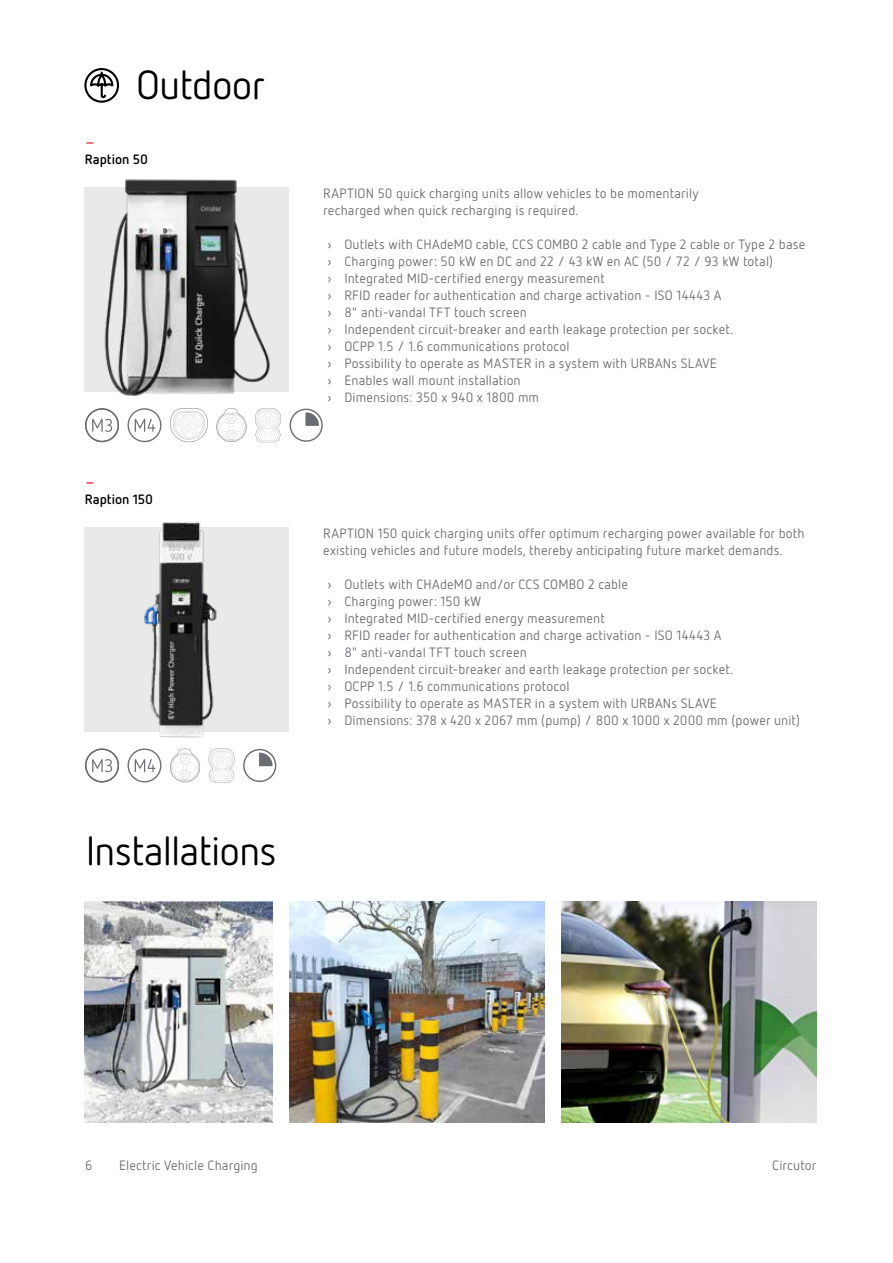
<style>
.page{position:relative;width:893px;height:1263px;background:#fff}
.page>*{position:absolute;margin:0;border:0;box-sizing:border-box;transform-origin:0 0}
.t1{font:40.5px "Netto Pro";letter-spacing:-.02em;color:#000}
.t2{font:13.5px/17px "Netto Pro";letter-spacing:.01em;color:#6a6d71}
.t3{font:700 13.5px "Netto Pro";color:#000}
.t4{font:700 13.5px "Netto Pro";color:#e62645}
</style>
<div class="page">
<div style="left:85px;top:527px;width:204px;height:204px;background:#e9eae8"></div>
<img style="left:85px;top:901px;width:187px;height:222px">
<img style="left:289px;top:901px;width:255px;height:222px">
<img style="left:561px;top:901px;width:255px;height:222px">
<img style="left:85px;top:179px;width:204px;height:217px">
<img style="left:101px;top:521px;width:165px;height:217px">
<svg style="left:135px;top:419px;width:21px;height:13px"></svg>
<div style="left:128px;top:408px;width:33px;height:34px;border:1px solid #6a6d71;border-radius:50%"></div>
<svg style="left:135px;top:759px;width:21px;height:13px"></svg>
<div style="left:128px;top:748px;width:33px;height:34px;border:1px solid #6a6d71;border-radius:50%"></div>
<svg style="left:92px;top:419px;width:20px;height:13px"></svg>
<div style="left:85px;top:408px;width:34px;height:34px;border:1px solid #6a6d71;border-radius:50%"></div>
<svg style="left:92px;top:759px;width:20px;height:13px"></svg>
<div style="left:85px;top:748px;width:34px;height:34px;border:1px solid #6a6d71;border-radius:50%"></div>
<svg style="left:216px;top:408px;width:31px;height:34px"></svg>
<svg style="left:170px;top:749px;width:30px;height:33px"></svg>
<svg style="left:255px;top:408px;width:26px;height:34px"></svg>
<svg style="left:209px;top:748px;width:26px;height:34px"></svg>
<svg style="left:170px;top:408px;width:38px;height:34px"></svg>
<svg style="left:290px;top:409px;width:33px;height:33px"></svg>
<svg style="left:305px;top:412px;width:14px;height:14px"></svg>
<svg style="left:243px;top:749px;width:33px;height:33px"></svg>
<svg style="left:259px;top:753px;width:14px;height:13px"></svg>
<svg style="left:89px;top:71px;width:25px;height:28px"></svg>
<div style="left:84px;top:68px;width:35px;height:35px;border:2px solid #000;border-radius:50%"></div>
<h1 class="t1" style="left:136px;top:59px;width:131px">Outdoor</h1>
<p class="t4" style="left:85px;top:133px;width:12px">–</p>
<p class="t3" style="left:85px;top:150px;width:65px">Raption 50</p>
<p class="t4" style="left:85px;top:473px;width:12px">–</p>
<p class="t3" style="left:85px;top:490px;width:70px">Raption 150</p>
<h1 class="t1" style="left:86px;top:825px;width:193px">Installations</h1>
<p class="t2" style="left:323px;top:184px;width:377px">RAPTION 50 quick charging units allow vehicles to be momentarily recharged when quick recharging is required.</p>
<p class="t2" style="left:327px;top:235px;width:479px">› Outlets with CHAdeMO cable, CCS COMBO 2 cable and Type 2 cable or Type 2 base › Charging power: 50 kW en DC and 22 / 43 kW en AC (50 / 72 / 93 kW total)<br>› Integrated MID-certified energy measurement<br>› RFID reader for authentication and charge activation - ISO 14443 A<br>› 8" anti-vandal TFT touch screen<br>› Independent circuit-breaker and earth leakage protection per socket.<br>› OCPP 1.5 / 1.6 communications protocol<br>› Possibility to operate as MASTER in a system with URBANs SLAVE<br>› Enables wall mount installation<br>› Dimensions: 350 x 940 x 1800 mm</p>
<p class="t2" style="left:323px;top:524px;width:483px">RAPTION 150 quick charging units offer optimum recharging power available for both existing vehicles and future models, thereby anticipating future market demands.</p>
<p class="t2" style="left:327px;top:575px;width:474px">› Outlets with CHAdeMO and/or CCS COMBO 2 cable<br>› Charging power: 150 kW<br>› Integrated MID-certified energy measurement<br>› RFID reader for authentication and charge activation - ISO 14443 A<br>› 8" anti-vandal TFT touch screen<br>› Independent circuit-breaker and earth leakage protection per socket.<br>› OCPP 1.5 / 1.6 communications protocol<br>› Possibility to operate as MASTER in a system with URBANs SLAVE<br>› Dimensions: 378 x 420 x 2067 mm (pump) / 800 x 1000 x 2000 mm (power unit)</p>
<p class="t2" style="left:85px;top:1157px;width:9px">6</p>
<p class="t2" style="left:119px;top:1157px;width:140px">Electric Vehicle Charging</p>
<p class="t2" style="left:772px;top:1157px;width:46px">Circutor</p>
</div>
